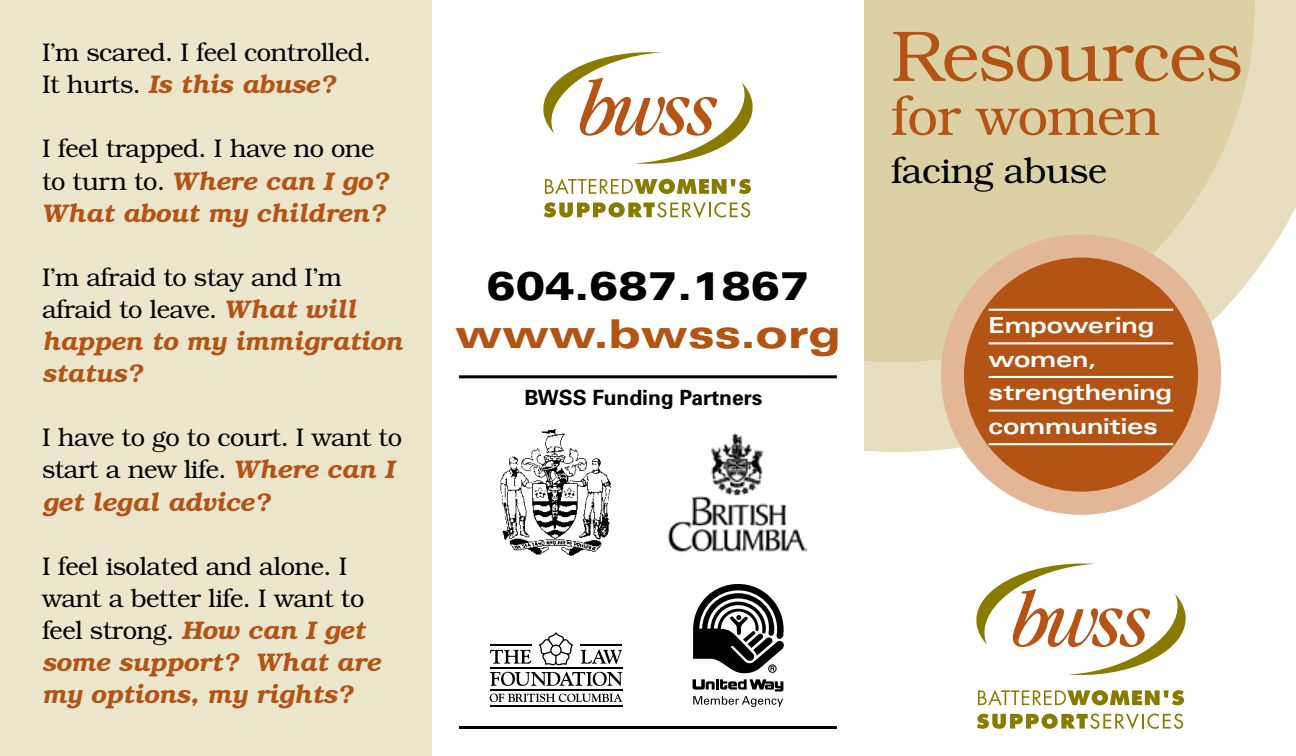
<style>
.page{position:relative;width:1296px;height:756px;background:#fff}
.page>*{position:absolute;margin:0;border:0;box-sizing:border-box;transform-origin:0 0}
.t1{font:300 72px "Bookman";letter-spacing:-.015em;color:#b45414}
.t2{font:300 54px "Bookman";letter-spacing:-.015em;color:#b45414}
.t3{font:900 expanded 39.6px "Univers";color:#000}
.t4{font:900 expanded 39.6px "Univers";color:#b45414}
.t5{font:300 36px "Bookman";letter-spacing:-.015em;color:#000}
.t6{font:300 25.5px/32.1px "Bookman";letter-spacing:-.02em;color:#000}
.t7{font:italic 600 25.5px/32.1px "Bookman";color:#b45414}
.t8{font:700 expanded 21.9px/33.6px "Univers";letter-spacing:-.01em;color:#fff}
.t9{font:700 21px "Univers";color:#000}
.s1{font-weight:600;font-style:italic;color:#b45414}
.s2{font-weight:300;font-style:normal;color:#000}
</style>
<div class="page">
<svg style="left:864px;top:0;width:432px;height:452px;background:#e0d7b2"></svg>
<svg style="left:543px;top:52px;width:210px;height:112px"></svg>
<svg style="left:545px;top:178px;width:206px;height:16px"></svg>
<svg style="left:544px;top:202px;width:206px;height:16px"></svg>
<svg style="left:976px;top:563px;width:210px;height:112px"></svg>
<svg style="left:978px;top:690px;width:182px;height:15px"></svg>
<div style="left:1164px;top:690px;width:5px;height:8px;background:#897b00"></div>
<svg style="left:1172px;top:690px;width:12px;height:15px"></svg>
<svg style="left:977px;top:714px;width:206px;height:15px"></svg>
<div style="left:952px;top:246px;width:258px;height:257px;background:#b45414;border-radius:50%"></div>
<div style="left:941px;top:234px;width:280px;height:281px;border:23px solid #e3b695;border-radius:50%"></div>
<div style="left:0;top:0;width:432px;height:756px;background:#ece6cd"></div>
<hr style="left:459px;top:375px;width:378px;height:3px;background:#000">
<hr style="left:459px;top:726px;width:378px;height:3px;background:#000">
<hr style="left:989px;top:309px;width:184px;height:2px;background:#fff">
<hr style="left:989px;top:342px;width:184px;height:2px;background:#fff">
<hr style="left:989px;top:376px;width:184px;height:2px;background:#fff">
<hr style="left:989px;top:410px;width:184px;height:2px;background:#fff">
<hr style="left:989px;top:443px;width:184px;height:2px;background:#fff">
<svg style="left:693px;top:584px;width:91px;height:123px"></svg>
<img style="left:500px;top:429px;width:111px;height:127px">
<svg style="left:539px;top:632px;width:34px;height:34px"></svg>
<svg style="left:490px;top:650px;width:41px;height:14px"></svg>
<svg style="left:580px;top:650px;width:42px;height:14px"></svg>
<svg style="left:490px;top:672px;width:132px;height:14px"></svg>
<svg style="left:490px;top:694px;width:8px;height:8px"></svg>
<svg style="left:491px;top:694px;width:6px;height:8px"></svg>
<svg style="left:498px;top:694px;width:68px;height:8px"></svg>
<svg style="left:567px;top:694px;width:8px;height:8px"></svg>
<div style="left:569px;top:694px;width:5px;height:8px;background:#fff;border-radius:50%"></div>
<svg style="left:575px;top:694px;width:47px;height:8px"></svg>
<hr style="left:490px;top:644px;width:41px;height:2px;background:#000">
<hr style="left:580px;top:644px;width:42px;height:2px;background:#000">
<hr style="left:490px;top:706px;width:132px;height:1px;background:#000">
<hr style="left:490px;top:689px;width:132px;height:1px;background:#000">
<hr style="left:490px;top:667px;width:132px;height:1px;background:#000">
<img style="left:667px;top:432px;width:139px;height:121px">
<p class="t6" style="left:42px;top:37px;width:331px">I’m scared. I feel controlled.<br>It hurts. <span class="s1">Is this abuse?</span></p>
<p class="t6" style="left:42px;top:133px;width:348px">I feel trapped. I have no one to turn to. <span class="s1">Where can I go?<br>What about my children?</span></p>
<p class="t7" style="left:42px;top:261px;width:362px"><span class="s2">I’m afraid to stay and I’m afraid to leave.</span> What will happen to my immigration status?</p>
<p class="t6" style="left:42px;top:422px;width:362px">I have to go to court. I want to start a new life. <span class="s1">Where can I get legal advice?</span></p>
<p class="t6" style="left:42px;top:550px;width:340px">I feel isolated and alone. I want a better life. I want to feel strong. <span class="s1">How can I get some support? What are my options, my rights?</span></p>
<h3 class="t3" style="left:486px;top:262px;width:325px">604.687.1867</h3>
<h3 class="t4" style="left:455px;top:310px;width:387px">www.bwss.org</h3>
<p class="t9" style="left:525px;top:384px;width:239px">BWSS Funding Partners</p>
<h1 class="t1" style="left:891px;top:16px;width:353px">Resources</h1>
<h2 class="t2" style="left:891px;top:86px;width:270px">for women</h2>
<h3 class="t5" style="left:891px;top:150px;width:217px">facing abuse</h3>
<p class="t8" style="left:989px;top:308px;width:185px">Empowering women, strengthening communities</p>
</div>
